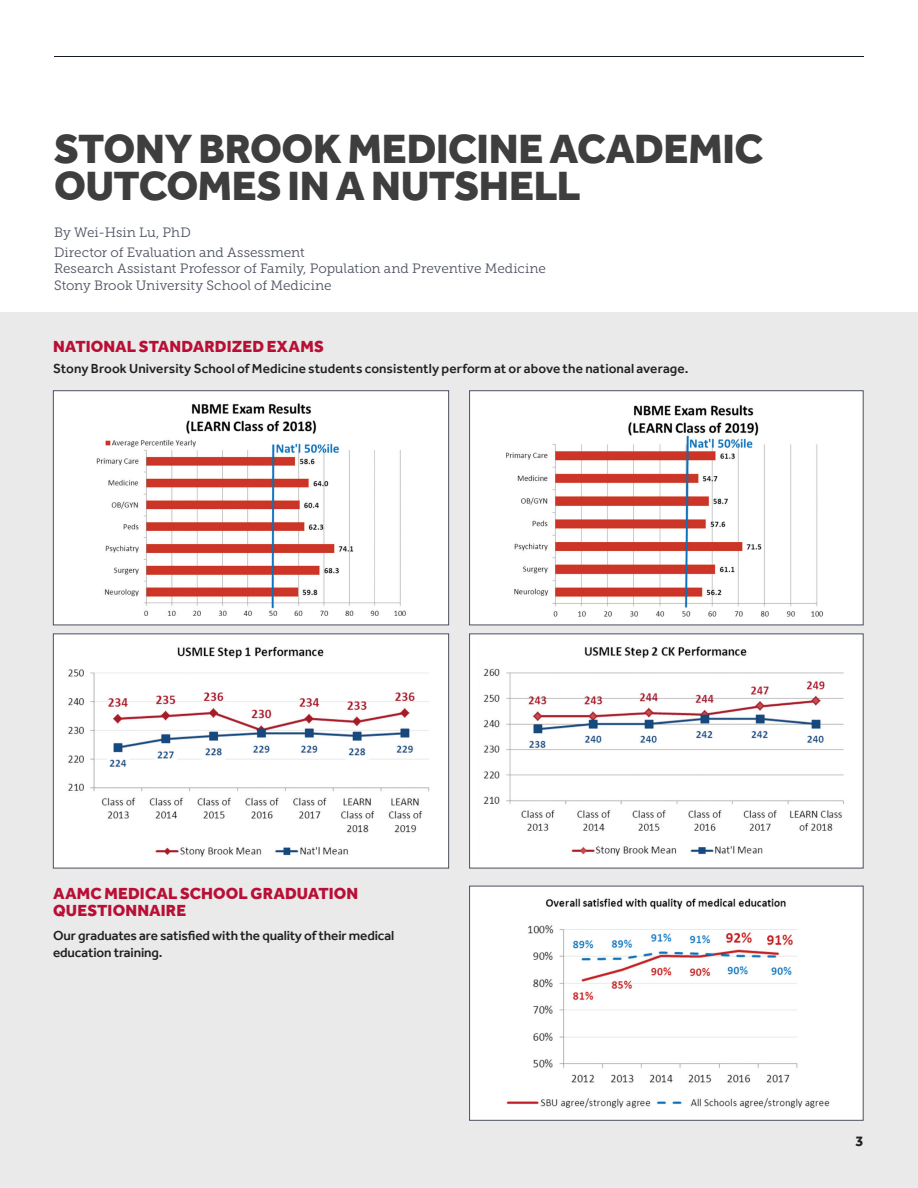
<style>
.page{position:relative;width:918px;height:1188px;background:#fff}
.page>*{position:absolute;margin:0;border:0;box-sizing:border-box;transform-origin:0 0}
.t1{font:800 42px/37.5px "Effra";letter-spacing:-.01em;color:#3e3e3f}
.t2{font:800 16.5px/16.5px "Effra";letter-spacing:.01em;color:#b90f36}
.t3{font:700 15px "Effra";color:#231f20}
.t4{font:500 13.5px/17.2px "Effra";letter-spacing:-.005em;color:#231f20}
.t5{font:13.5px/20px "Museo Slab 300";color:#4c5160}
</style>
<div class="page">
<div style="left:0;top:312px;width:918px;height:876px;background:#e9eae9"></div>
<hr style="left:54px;top:56px;width:810px;height:1px;background:#131829">
<div style="left:469px;top:391px;width:394px;height:234px;background:#fff"></div>
<img style="left:507px;top:405px;width:316px;height:212px">
<div style="left:469px;top:634px;width:394px;height:234px;background:#fff"></div>
<img style="left:483px;top:646px;width:361px;height:210px">
<div style="left:469px;top:886px;width:394px;height:235px;background:#fff;border:1px solid #4c5160"></div>
<img style="left:506px;top:898px;width:324px;height:210px">
<div style="left:53px;top:391px;width:396px;height:234px;background:#fff;border:1px solid #4c5160"></div>
<img style="left:96px;top:403px;width:310px;height:213px">
<div style="left:53px;top:634px;width:396px;height:234px;background:#fff;border:1px solid #4c5160"></div>
<img style="left:68px;top:646px;width:362px;height:211px">
<h1 class="t1" style="left:54px;top:129px;width:711px">STONY BROOK MEDICINE ACADEMIC<br>OUTCOMES IN A NUTSHELL</h1>
<p class="t5" style="left:54px;top:222px;width:252px">By Wei-Hsin Lu, PhD<br>Director of Evaluation and Assessment</p>
<p class="t5" style="left:54px;top:260px;width:493px;line-height:16.5px">Research Assistant Professor of Family, Population and Preventive Medicine<br>Stony Brook University School of Medicine</p>
<p class="t2" style="left:53px;top:337px;width:272px">NATIONAL STANDARDIZED EXAMS</p>
<p class="t4" style="left:53px;top:359px;width:637px">Stony Brook University School of Medicine students consistently perform at or above the national average.</p>
<p class="t2" style="left:53px;top:885px;width:307px">AAMC MEDICAL SCHOOL GRADUATION<br>QUESTIONNAIRE</p>
<p class="t4" style="left:53px;top:926px;width:343px">Our graduates are satisfied with the quality of their medical education training.</p>
<p class="t3" style="left:856px;top:1132px;width:10px">3</p>
</div>
